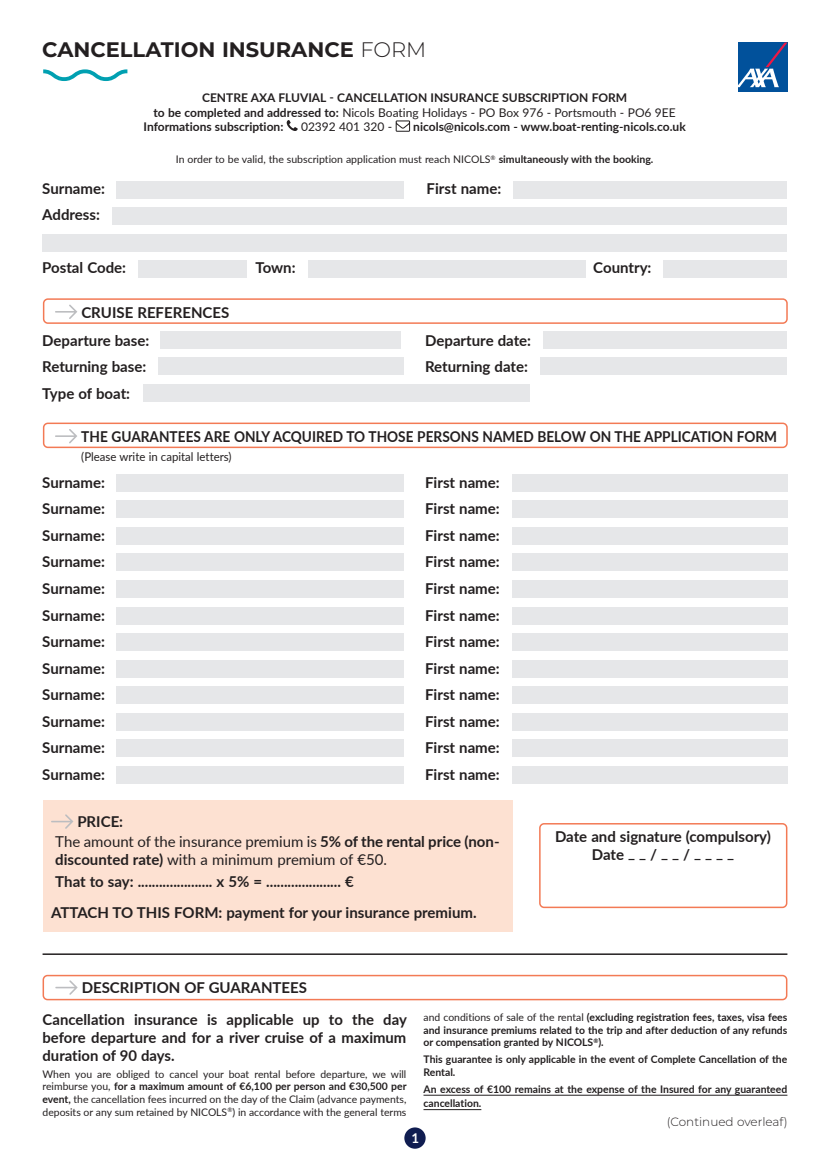
<style>
.page{position:relative;width:830px;height:1170px;background:#fff}
.page>*{position:absolute;margin:0;border:0;box-sizing:border-box;transform-origin:0 0}
.t1{font:700 21px "Montserrat";color:#231f20}
.t2{font:700 15px/18px "Lato";color:#231f20}
.t3{font:700 15px "Lato";color:#231f20;scale:.91 1}
.t4{font:15px/19.5px "Lato";color:#231f20}
.t5{font:700 13.5px "Lato";color:#fff}
.t6{font:700 12px "Lato";color:#231f20}
.t7{font:12px "Lato";color:#231f20}
.t8{font:12px "Lato";color:#231f20;scale:.95 1}
.t9{font:300 12px "Montserrat";color:#231f20}
.t10{font:10.5px/12.6px "Lato";color:#231f20;text-align:justify}
.t11{font:700 10.5px/12.6px "Lato";color:#231f20}
.s1{font-weight:300}
.s2{font-weight:700}
.s3{font-weight:400}
</style>
<div class="page">
<div style="left:404px;top:1127px;width:21px;height:21px;background:#101d51;border-radius:50%"></div>
<div style="left:43px;top:800px;width:469px;height:131px;background:#fde1d2"></div>
<div style="left:539px;top:823px;width:248px;height:85px;border:2px solid #f37a55;border-radius:4px"></div>
<div style="left:43px;top:298px;width:744px;height:26px;border:2px solid #f37a55;border-radius:4px"></div>
<div style="left:43px;top:422px;width:744px;height:26px;border:2px solid #f37a55;border-radius:4px"></div>
<svg style="left:43px;top:69px;width:84px;height:12px"></svg>
<div style="left:43px;top:974px;width:744px;height:26px;border:2px solid #f37a55;border-radius:4px"></div>
<div style="left:737px;top:43px;width:50px;height:49px;background:#01519b"></div>
<svg style="left:737px;top:43px;width:50px;height:44px"></svg>
<svg style="left:55px;top:304px;width:22px;height:15px"></svg>
<svg style="left:286px;top:120px;width:11px;height:11px"></svg>
<svg style="left:395px;top:120px;width:15px;height:12px"></svg>
<svg style="left:55px;top:429px;width:22px;height:14px"></svg>
<div style="left:116px;top:182px;width:287px;height:17px;background:#e6e7e9"></div>
<div style="left:116px;top:474px;width:287px;height:17px;background:#e6e7e9"></div>
<div style="left:116px;top:501px;width:287px;height:17px;background:#e6e7e9"></div>
<div style="left:116px;top:527px;width:287px;height:17px;background:#e6e7e9"></div>
<div style="left:116px;top:554px;width:287px;height:17px;background:#e6e7e9"></div>
<div style="left:116px;top:580px;width:287px;height:17px;background:#e6e7e9"></div>
<div style="left:116px;top:607px;width:287px;height:17px;background:#e6e7e9"></div>
<div style="left:116px;top:633px;width:287px;height:17px;background:#e6e7e9"></div>
<div style="left:116px;top:660px;width:287px;height:17px;background:#e6e7e9"></div>
<div style="left:116px;top:686px;width:287px;height:17px;background:#e6e7e9"></div>
<div style="left:116px;top:713px;width:287px;height:17px;background:#e6e7e9"></div>
<div style="left:116px;top:739px;width:287px;height:17px;background:#e6e7e9"></div>
<div style="left:116px;top:766px;width:287px;height:17px;background:#e6e7e9"></div>
<div style="left:161px;top:331px;width:240px;height:17px;background:#e6e7e9"></div>
<div style="left:158px;top:357px;width:245px;height:17px;background:#e6e7e9"></div>
<div style="left:143px;top:384px;width:386px;height:17px;background:#e6e7e9"></div>
<div style="left:543px;top:331px;width:244px;height:17px;background:#e6e7e9"></div>
<div style="left:540px;top:357px;width:246px;height:17px;background:#e6e7e9"></div>
<div style="left:112px;top:208px;width:674px;height:17px;background:#e6e7e9"></div>
<div style="left:42px;top:234px;width:744px;height:17px;background:#e6e7e9"></div>
<div style="left:138px;top:260px;width:108px;height:17px;background:#e6e7e9"></div>
<div style="left:307px;top:260px;width:278px;height:17px;background:#e6e7e9"></div>
<div style="left:662px;top:260px;width:124px;height:17px;background:#e6e7e9"></div>
<div style="left:513px;top:182px;width:273px;height:17px;background:#e6e7e9"></div>
<div style="left:511px;top:474px;width:276px;height:17px;background:#e6e7e9"></div>
<div style="left:511px;top:501px;width:276px;height:17px;background:#e6e7e9"></div>
<div style="left:511px;top:527px;width:276px;height:17px;background:#e6e7e9"></div>
<div style="left:511px;top:554px;width:276px;height:17px;background:#e6e7e9"></div>
<div style="left:511px;top:580px;width:276px;height:17px;background:#e6e7e9"></div>
<div style="left:511px;top:607px;width:276px;height:17px;background:#e6e7e9"></div>
<div style="left:511px;top:633px;width:276px;height:17px;background:#e6e7e9"></div>
<div style="left:511px;top:660px;width:276px;height:17px;background:#e6e7e9"></div>
<div style="left:511px;top:686px;width:276px;height:17px;background:#e6e7e9"></div>
<div style="left:511px;top:713px;width:276px;height:17px;background:#e6e7e9"></div>
<div style="left:511px;top:739px;width:276px;height:17px;background:#e6e7e9"></div>
<div style="left:511px;top:766px;width:276px;height:17px;background:#e6e7e9"></div>
<svg style="left:51px;top:814px;width:22px;height:14px"></svg>
<hr style="left:423px;top:1094px;width:364px;height:1px;background:#231f20">
<hr style="left:423px;top:1109px;width:58px;height:1px;background:#231f20">
<hr style="left:43px;top:953px;width:744px;height:1px;background:#231f20">
<svg style="left:55px;top:980px;width:23px;height:14px"></svg>
<h1 class="t1" style="left:42px;top:35px;width:385px">CANCELLATION INSURANCE <span class="s1">FORM</span></h1>
<p class="t6" style="left:202px;top:89px;width:426px">CENTRE AXA FLUVIAL - CANCELLATION INSURANCE SUBSCRIPTION FORM</p>
<p class="t7" style="left:153px;top:104px;width:523px"><span class="s2">to be completed and addressed to:</span> Nicols Boating Holidays - PO Box 976 - Portsmouth - PO6 9EE</p>
<p class="t6" style="left:143px;top:118px;width:141px">Informations subscription:</p>
<p class="t7" style="left:301px;top:118px;width:93px">02392 401 320 -</p>
<p class="t6" style="left:413px;top:118px;width:274px">nicols@nicols.com - www.boat-renting-nicols.co.uk</p>
<p class="t10" style="left:176px;top:153px;width:479px">In order to be valid, the subscription application must reach NICOLS<sup>®</sup> <span class="s2">simultaneously with the booking.</span></p>
<p class="t2" style="left:42px;top:179px;width:64px">Surname:</p>
<p class="t2" style="left:426px;top:179px;width:76px">First name:</p>
<p class="t2" style="left:42px;top:205px;width:59px">Address:</p>
<p class="t2" style="left:42px;top:258px;width:85px">Postal Code:</p>
<p class="t2" style="left:255px;top:258px;width:42px">Town:</p>
<p class="t2" style="left:593px;top:258px;width:60px">Country:</p>
<p class="t2" style="left:42px;top:297px;width:188px;line-height:28px;text-indent:39px">CRUISE REFERENCES<br>Departure base:</p>
<p class="t2" style="left:425px;top:330px;width:107px">Departure date:</p>
<p class="t2" style="left:42px;top:357px;width:105px">Returning base:</p>
<p class="t2" style="left:425px;top:357px;width:104px">Returning date:</p>
<p class="t2" style="left:42px;top:383px;width:89px">Type of boat:</p>
<p class="t3" style="left:81px;top:425px;width:765px">THE GUARANTEES ARE ONLY ACQUIRED TO THOSE PERSONS NAMED BELOW ON THE APPLICATION FORM</p>
<p class="t8" style="left:81px;top:448px;width:160px">(Please write in capital letters)</p>
<p class="t2" style="left:42px;top:472px;width:64px">Surname:</p>
<p class="t2" style="left:425px;top:472px;width:76px">First name:</p>
<p class="t2" style="left:42px;top:499px;width:64px">Surname:</p>
<p class="t2" style="left:425px;top:499px;width:76px">First name:</p>
<p class="t2" style="left:42px;top:526px;width:64px">Surname:</p>
<p class="t2" style="left:425px;top:526px;width:76px">First name:</p>
<p class="t2" style="left:42px;top:552px;width:64px">Surname:</p>
<p class="t2" style="left:425px;top:552px;width:76px">First name:</p>
<p class="t2" style="left:42px;top:579px;width:64px">Surname:</p>
<p class="t2" style="left:425px;top:579px;width:76px">First name:</p>
<p class="t2" style="left:42px;top:605px;width:64px">Surname:</p>
<p class="t2" style="left:425px;top:605px;width:76px">First name:</p>
<p class="t2" style="left:42px;top:632px;width:64px">Surname:</p>
<p class="t2" style="left:425px;top:632px;width:76px">First name:</p>
<p class="t2" style="left:42px;top:658px;width:64px">Surname:</p>
<p class="t2" style="left:425px;top:658px;width:76px">First name:</p>
<p class="t2" style="left:42px;top:685px;width:64px">Surname:</p>
<p class="t2" style="left:425px;top:685px;width:76px">First name:</p>
<p class="t2" style="left:42px;top:711px;width:64px">Surname:</p>
<p class="t2" style="left:425px;top:711px;width:76px">First name:</p>
<p class="t2" style="left:42px;top:738px;width:64px">Surname:</p>
<p class="t2" style="left:425px;top:738px;width:76px">First name:</p>
<p class="t2" style="left:42px;top:764px;width:64px">Surname:</p>
<p class="t2" style="left:425px;top:764px;width:76px">First name:</p>
<p class="t4" style="left:55px;top:811px;width:445px;text-indent:22px"><span class="s2">PRICE:<br></span>The amount of the insurance premium is <span class="s2">5% of the rental price (non-</span></p>
<p class="t2" style="left:55px;top:847px;width:333px;line-height:22.2px">discounted rate) <span class="s3">with a minimum premium of €50.<br></span>That to say: ..................... x 5% = ..................... €</p>
<p class="t2" style="left:51px;top:902px;width:427px">ATTACH TO THIS FORM: payment for your insurance premium.</p>
<p class="t2" style="left:82px;top:978px;width:227px">DESCRIPTION OF GUARANTEES</p>
<p class="t2" style="left:554px;top:828px;width:217px;line-height:15.8px;text-align:center">Date and signature (compulsory)<br>Date _ _ / _ _ / _ _ _ _</p>
<p class="t2" style="left:43px;top:1009px;width:365px;text-align:justify">Cancellation insurance is applicable up to the day before departure and for a river cruise of a maximum duration of 90 days.</p>
<p class="t10" style="left:43px;top:1067px;width:365px">When you are obliged to cancel your boat rental before departure, we will reimburse you, <span class="s2">for a maximum amount of €6,100 per person and €30,500 per event,</span> the cancellation fees incurred on the day of the Claim (advance payments, deposits or any sum retained by NICOLS<sup>®</sup>) in accordance with the general terms</p>
<p class="t11" style="left:423px;top:1010px;width:365px;text-align:justify"><span class="s3">and conditions of sale of the rental</span> (excluding registration fees, taxes, visa fees and insurance premiums related to the trip and after deduction of any refunds or compensation granted by NICOLS<sup>®</sup>).</p>
<p class="t11" style="left:423px;top:1052px;width:365px">This guarantee is only applicable in the event of Complete Cancellation of the<br>Rental.</p>
<p class="t11" style="left:423px;top:1081px;width:365px;line-height:14.4px">An excess of €100 remains at the expense of the Insured for any guaranteed cancellation.</p>
<p class="t9" style="left:666px;top:1113px;width:122px">(Continued overleaf)</p>
<p class="t5" style="left:411px;top:1127px;width:9px">1</p>
</div>
